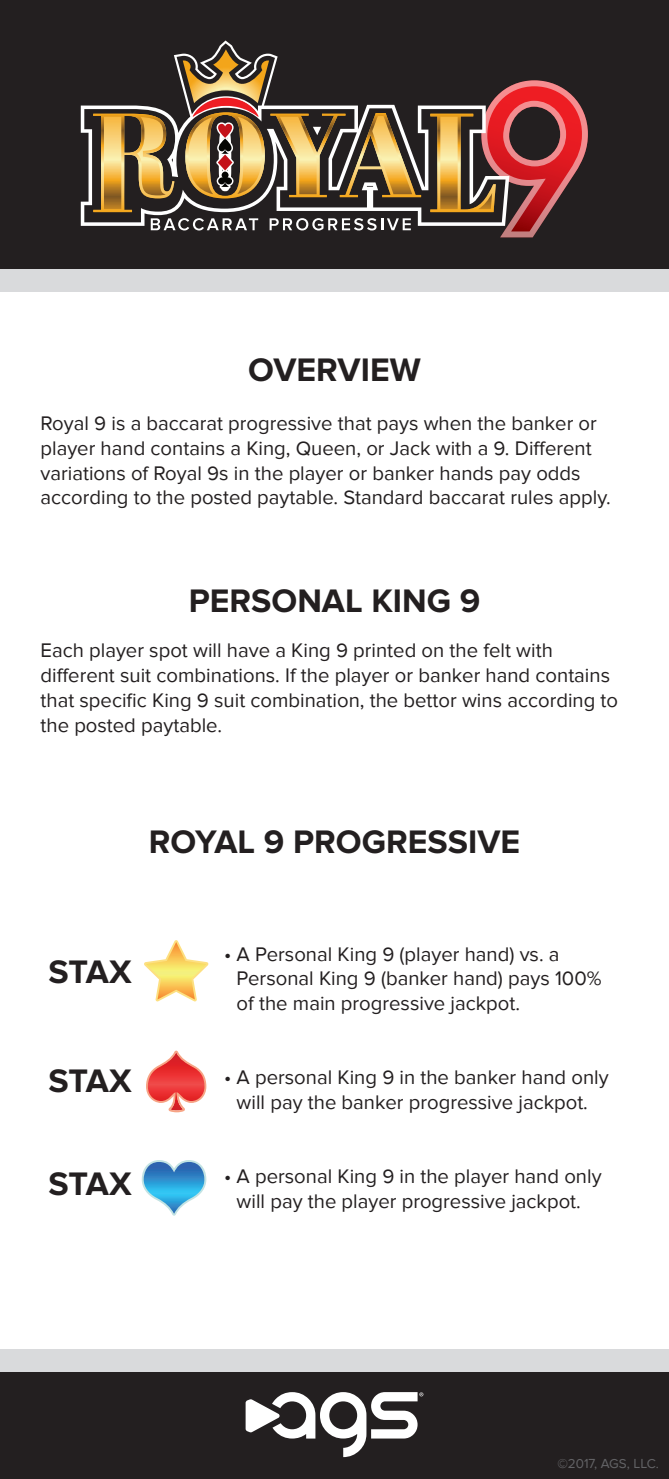
<style>
.page{position:relative;width:669px;height:1479px;background:#fff}
.page>*{position:absolute;margin:0;border:0;box-sizing:border-box;transform-origin:0 0}
.t1{font:700 33.75px "Proxima Nova";color:#231f20}
.t2{font:20.25px/24.8px "Proxima Nova";color:#231f20}
.t3{font:13.5px "Proxima Nova";color:#636366}
</style>
<div class="page">
<div style="left:0;top:0;width:668px;height:269px;background:#231f20"></div>
<div style="left:0;top:1371px;width:668px;height:107px;background:#231f20"></div>
<div style="left:0;top:269px;width:668px;height:23px;background:#d9dadc"></div>
<div style="left:0;top:1348px;width:668px;height:23px;background:#d9dadc"></div>
<svg style="left:245px;top:1392px;width:178px;height:64px"></svg>
<svg style="left:81px;top:105px;width:349px;height:121px"></svg>
<svg style="left:430px;top:80px;width:157px;height:157px"></svg>
<svg style="left:151px;top:218px;width:107px;height:12px"></svg>
<svg style="left:269px;top:218px;width:141px;height:12px"></svg>
<svg style="left:93px;top:40px;width:328px;height:172px"></svg>
<svg style="left:144px;top:940px;width:64px;height:61px"></svg>
<svg style="left:142px;top:1160px;width:64px;height:55px"></svg>
<svg style="left:146px;top:1050px;width:60px;height:62px"></svg>
<h1 class="t1" style="left:248px;top:350px;width:174px">OVERVIEW</h1>
<p class="t2" style="left:40px;top:411px;width:571px">Royal 9 is a baccarat progressive that pays when the banker or player hand contains a King, Queen, or Jack with a 9. Different variations of Royal 9s in the player or banker hands pay odds according to the posted paytable. Standard baccarat rules apply.</p>
<h1 class="t1" style="left:188px;top:581px;width:293px">PERSONAL KING 9</h1>
<p class="t2" style="left:40px;top:638px;width:579px">Each player spot will have a King 9 printed on the felt with different suit combinations. If the player or banker hand contains that specific King 9 suit combination, the bettor wins according to the posted paytable.</p>
<h1 class="t1" style="left:149px;top:822px;width:372px">ROYAL 9 PROGRESSIVE</h1>
<h1 class="t1" style="left:49px;top:952px;width:84px">STAX</h1>
<h1 class="t1" style="left:49px;top:1061px;width:84px">STAX</h1>
<h1 class="t1" style="left:49px;top:1164px;width:84px">STAX</h1>
<p class="t2" style="left:236px;top:941px;width:366px;text-indent:-12px">• A Personal King 9 (player hand) vs. a<br>Personal King 9 (banker hand) pays 100% of the main progressive jackpot.</p>
<p class="t2" style="left:224px;top:1065px;width:386px;text-align:center">• A personal King 9 in the banker hand only will pay the banker progressive jackpot.</p>
<p class="t2" style="left:224px;top:1164px;width:379px;text-align:center">• A personal King 9 in the player hand only will pay the player progressive jackpot.</p>
<p class="t3" style="left:557px;top:1455px;width:103px">©2017, AGS, LLC.</p>
</div>
